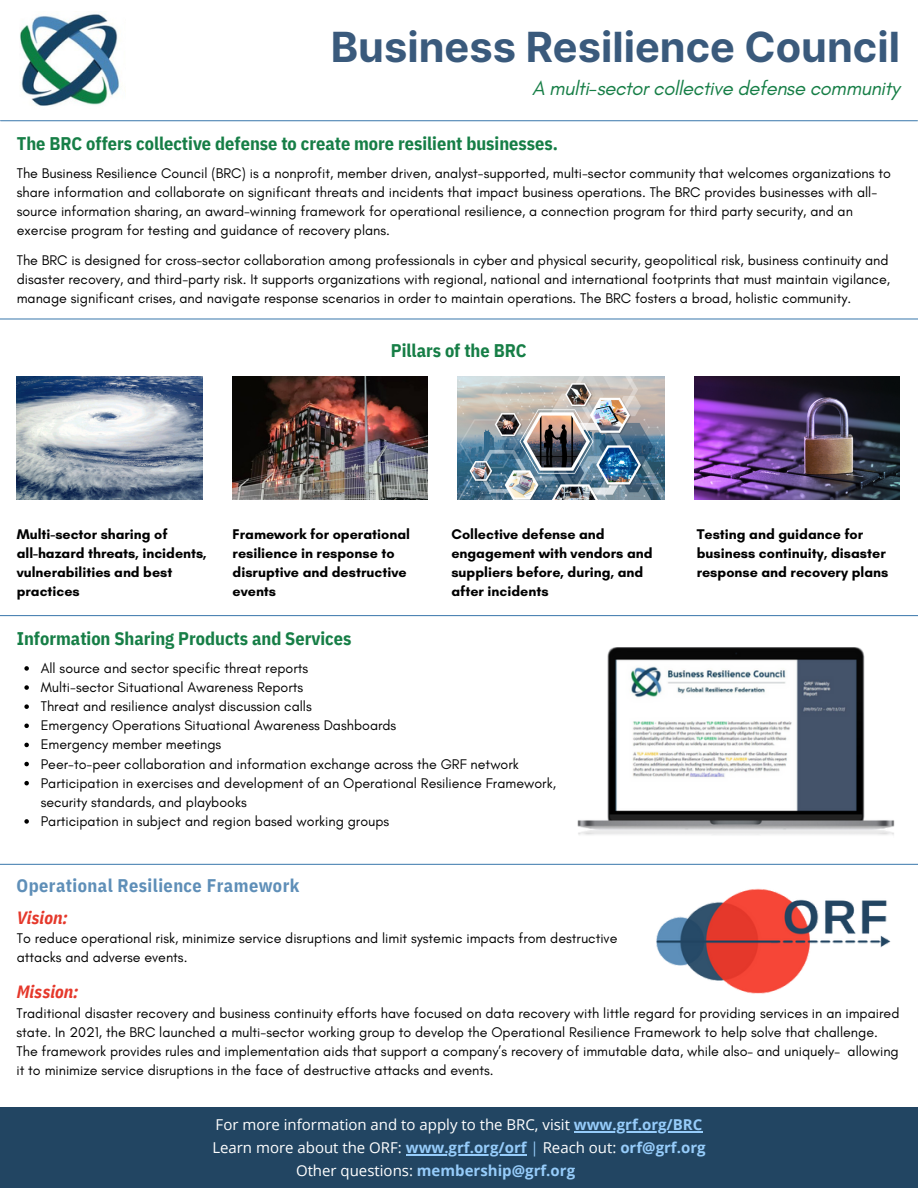
<style>
.page{position:relative;width:918px;height:1188px;background:#fff}
.page>*{position:absolute;margin:0;border:0;box-sizing:border-box;transform-origin:0 0}
.t1{font:700 41.55px "Inter";color:#3a5a7c}
.t2{font:italic 20.25px "Glacial Indifference";letter-spacing:-.02em;color:#167e46}
.t3{font:700 18.3px "IBM Plex Sans Cond";color:#167e46}
.t4{font:700 18.3px "IBM Plex Sans Cond";letter-spacing:.025em;color:#5f8fb8}
.t5{font:italic 700 17.7px "IBM Plex Sans Cond";color:#e5382b}
.t6{font:15px "Open Sans";color:#fff}
.t7{font:700 15px "Open Sans";color:#96ccfa}
.t8{font:14.25px/19.2px "Glacial Indifference";color:#000}
.t9{font:700 14.25px/19.2px "Glacial Indifference";color:#000}
.s1{font-weight:700;color:#96ccfa}
.s2{font-weight:400;color:#fff}
.s3{color:#96ccfa}
</style>
<div class="page">
<img style="left:20px;top:14px;width:100px;height:92px">
<hr style="left:1px;top:120px;width:916px;height:1px;background:#4e85b4">
<hr style="left:0;top:318px;width:918px;height:2px;background:#4e85b4">
<img style="left:577px;top:648px;width:318px;height:187px">
<img style="left:656px;top:888px;width:235px;height:106px">
<svg style="left:24px;top:666px;width:5px;height:5px"></svg>
<svg style="left:24px;top:685px;width:5px;height:5px"></svg>
<svg style="left:24px;top:704px;width:5px;height:5px"></svg>
<svg style="left:24px;top:724px;width:5px;height:4px"></svg>
<svg style="left:24px;top:743px;width:5px;height:4px"></svg>
<svg style="left:24px;top:762px;width:5px;height:4px"></svg>
<svg style="left:24px;top:781px;width:5px;height:4px"></svg>
<svg style="left:24px;top:819px;width:5px;height:5px"></svg>
<img style="left:17px;top:376px;width:185px;height:124px">
<img style="left:694px;top:376px;width:205px;height:124px">
<img style="left:457px;top:376px;width:207px;height:124px">
<img style="left:233px;top:376px;width:194px;height:124px">
<hr style="left:0;top:615px;width:918px;height:1px;background:#4e85b4">
<hr style="left:0;top:864px;width:918px;height:1px;background:#4e85b4">
<div style="left:0;top:1107px;width:918px;height:81px;background:#224562"></div>
<hr style="left:574px;top:1131px;width:128px;height:2px;background:#96ccfa">
<hr style="left:406px;top:1154px;width:121px;height:1px;background:#96ccfa">
<h1 class="t1" style="left:331px;top:22px;width:571px">Business Resilience Council</h1>
<h2 class="t2" style="left:532px;top:75px;width:369px">A multi-sector collective defense community</h2>
<p class="t3" style="left:17px;top:131px;width:543px">The BRC offers collective defense to create more resilient businesses.</p>
<p class="t8" style="left:17px;top:163px;width:876px">The Business Resilience Council (BRC) is a nonprofit, member driven, analyst-supported, multi-sector community that welcomes organizations to share information and collaborate on significant threats and incidents that impact business operations. The BRC provides businesses with all&shy;source information sharing, an award-winning framework for operational resilience, a connection program for third party security, and an exercise program for testing and guidance of recovery plans.</p>
<p class="t8" style="left:17px;top:250px;width:875px;text-align:justify">The BRC is designed for cross-sector collaboration among professionals in cyber and physical security, geopolitical risk, business continuity and disaster recovery, and third-party risk. It supports organizations with regional, national and international footprints that must maintain vigilance, manage significant crises, and navigate response scenarios in order to maintain operations. The BRC fosters a broad, holistic community.</p>
<p class="t3" style="left:391px;top:339px;width:137px">Pillars of the BRC</p>
<p class="t9" style="left:17px;top:524px;width:192px">Multi-sector sharing of all-hazard threats, incidents, vulnerabilities and best practices</p>
<p class="t9" style="left:451px;top:524px;width:203px">Collective defense and engagement with vendors and suppliers before, during, and after incidents</p>
<p class="t9" style="left:233px;top:524px;width:179px">Framework for operational resilience in response to disruptive and destructive events</p>
<p class="t9" style="left:697px;top:524px;width:193px">Testing and guidance for business continuity, disaster response and recovery plans</p>
<p class="t3" style="left:17px;top:626px;width:336px">Information Sharing Products and Services</p>
<p class="t8" style="left:41px;top:658px;width:517px">All source and sector specific threat reports<br>Multi-sector Situational Awareness Reports<br>Threat and resilience analyst discussion calls<br>Emergency Operations Situational Awareness Dashboards<br>Emergency member meetings<br>Peer-to-peer collaboration and information exchange across the GRF network Participation in exercises and development of an Operational Resilience Framework, security standards, and playbooks<br>Participation in subject and region based working groups</p>
<p class="t4" style="left:17px;top:874px;width:284px">Operational Resilience Framework</p>
<p class="t8" style="left:17px;top:928px;width:602px">To reduce operational risk, minimize service disruptions and limit systemic impacts from destructive attacks and adverse events.</p>
<p class="t5" style="left:17px;top:905px;width:53px">Vision:</p>
<p class="t5" style="left:17px;top:980px;width:63px">Mission:</p>
<p class="t8" style="left:17px;top:1003px;width:884px">Traditional disaster recovery and business continuity efforts have focused on data recovery with little regard for providing services in an impaired state. In 2021, the BRC launched a multi-sector working group to develop the Operational Resilience Framework to help solve that challenge.<br>The framework provides rules and implementation aids that support a company’s recovery of immutable data, while also– and uniquely– allowing it to minimize service disruptions in the face of destructive attacks and events.</p>
<p class="t6" style="left:216px;top:1114px;width:488px">For more information and to apply to the BRC, visit <span class="s1">www.grf.org/BRC</span></p>
<p class="t7" style="left:296px;top:1160px;width:281px"><span class="s2">Other questions:</span> membership@grf.org</p>
<p class="t6" style="left:212px;top:1137px;width:495px">Learn more about the ORF: <span class="s1">www.grf.org/orf</span> <span class="s3">|</span> Reach out: <span class="s1">orf@grf.org</span></p>
</div>
